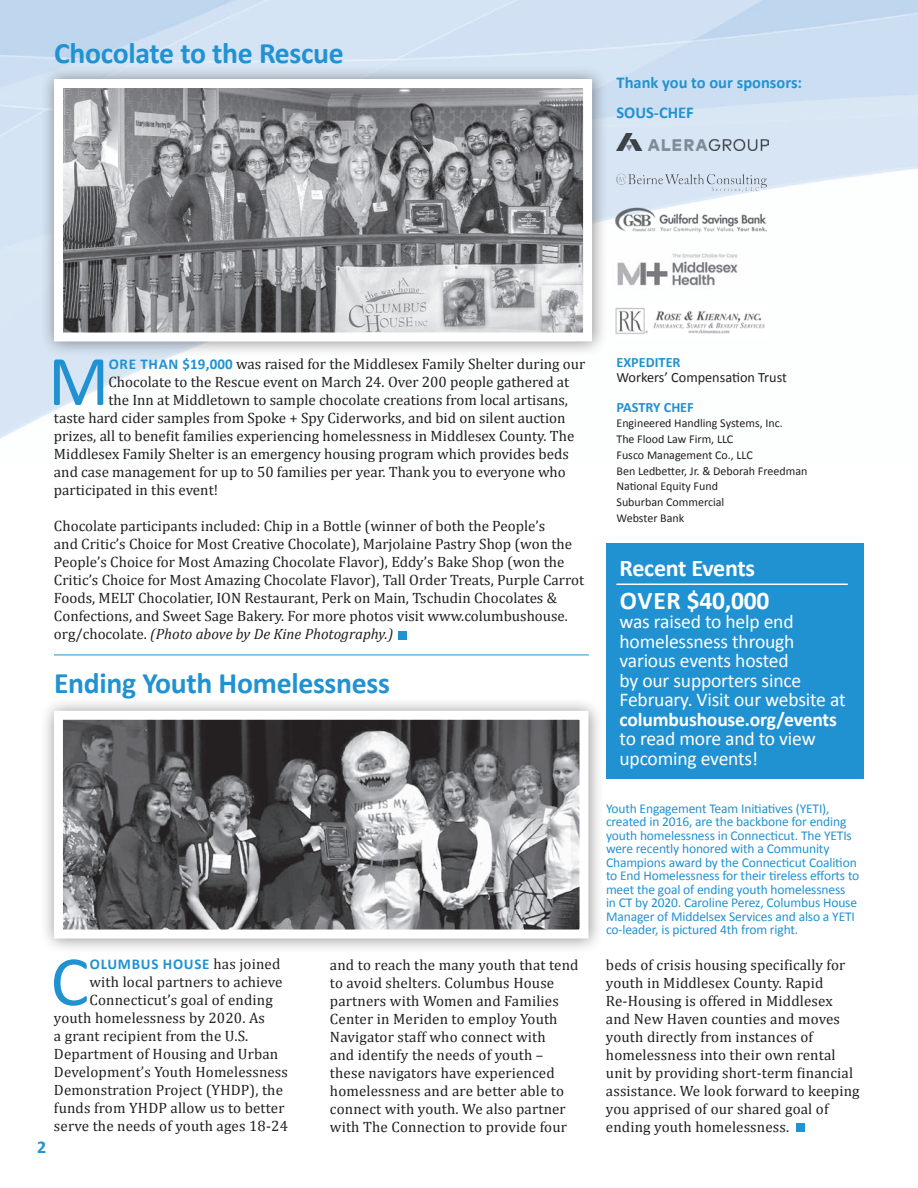
<style>
.page{position:relative;width:918px;height:1188px;background:#fff}
.page>*{position:absolute;margin:0;border:0;box-sizing:border-box;transform-origin:0 0}
.t1{font:71.7px "Calibri";color:#2192d1}
.t2{font:700 29.7px "Calibri";color:#2192d1}
.t3{font:700 25.5px "Calibri";letter-spacing:-.01em;color:#fff}
.t4{font:700 24px "Calibri";color:#fff}
.t5{font:19.65px/19.5px "Calibri";letter-spacing:-.01em;color:#fff}
.t6{font:700 19.65px "Calibri";color:#fff}
.t7{font:700 18px "Calibri";color:#2192d1}
.t8{font:700 16.5px "Calibri";color:#2192d1}
.t9{font:15px/18px "Cambria";color:#231f20}
.t10{font:700 15px "Calibri";letter-spacing:.05em;color:#2192d1}
.t11{font:14.25px "Calibri";color:#231f20}
.t12{font:700 14.25px "Calibri";color:#2192d1}
.t13{font:13.5px/13.5px "Calibri";letter-spacing:-.01em;color:#2192d1}
.t14{font:12px/15.8px "Calibri";color:#231f20}
.s1{font-family:"Calibri";font-weight:700;color:#2192d1}
.s2{font-style:italic}
.s3{font-family:"Cambria";font-weight:400;color:#231f20}
</style>
<div class="page">
<img style="left:0;top:0;width:918px;height:439px">
<div style="left:796px;top:1124px;width:9px;height:8px;background:#2192d1"></div>
<hr style="left:54px;top:655px;width:535px;height:1px;background:#2192d1">
<div style="left:606px;top:543px;width:258px;height:236px;background:#2192d1"></div>
<div style="left:40px;top:65px;width:568px;height:292px;background:#231f20;opacity:.5"></div>
<img style="left:64px;top:89px;width:518px;height:242px">
<div style="left:54px;top:79px;width:538px;height:262px;border:9px solid #fff"></div>
<div style="left:40px;top:696px;width:564px;height:259px;background:#231f20;opacity:.5"></div>
<img style="left:64px;top:721px;width:515px;height:208px">
<div style="left:54px;top:711px;width:535px;height:228px;border:9px solid #fff"></div>
<img style="left:617px;top:173px;width:149px;height:20px">
<img style="left:608px;top:250px;width:139px;height:42px">
<img style="left:613px;top:305px;width:155px;height:32px">
<img style="left:616px;top:134px;width:152px;height:17px">
<img style="left:615px;top:206px;width:152px;height:29px">
<hr style="left:616px;top:584px;width:232px;height:1px;background:#fff">
<div style="left:399px;top:631px;width:8px;height:8px;background:#2192d1"></div>
<h2 class="t2" style="left:54px;top:34px;width:291px">Chocolate to the Rescue</h2>
<p class="t8" style="left:616px;top:72px;width:187px">Thank you to our sponsors:</p>
<p class="t8" style="left:616px;top:102px;width:11px">SOUS</p>
<p class="t8" style="left:654px;top:102px;width:41px">-CHEF</p>
<h1 class="t1" style="left:48px;top:336px;width:63px">M</h1>
<p class="t9" style="left:109px;top:355px;width:478px"><span class="s1">ore th an $19,000</span> was raised for the Middlesex Family Shelter during our</p>
<p class="t9" style="left:108px;top:373px;width:462px">Chocolate to the Rescue event on March 24. Over 200 people gathered at</p>
<p class="t9" style="left:108px;top:391px;width:461px">the Inn at Middletown to sample chocolate creations from local artisans,</p>
<p class="t9" style="left:54px;top:409px;width:513px">taste hard cider samples from Spoke + Spy Ciderworks, and bid on silent auction</p>
<p class="t9" style="left:54px;top:427px;width:522px">prizes, all to benefit families experiencing homelessness in Middlesex County. The</p>
<p class="t9" style="left:54px;top:445px;width:516px">Middlesex Family Shelter is an emergency housing program which provides beds</p>
<p class="t9" style="left:54px;top:463px;width:513px">and case management for up to 50 families per year. Thank you to everyone who</p>
<p class="t9" style="left:54px;top:481px;width:166px">participated in this event!</p>
<p class="t9" style="left:54px;top:517px;width:532px">Chocolate participants included: Chip in a Bottle (winner of both the People’s<br>and Critic’s Choice for Most Creative Chocolate), Marjolaine Pastry Shop (won the People’s Choice for Most Amazing Chocolate Flavor), Eddy’s Bake Shop (won the Critic’s Choice for Most Amazing Chocolate Flavor), Tall Order Treats, Purple Carrot Foods, MELT Chocolatier, ION Restaurant, Perk on Main, Tschudin Chocolates &amp; Confections, and Sweet Sage Bakery. For more photos visit www.columbushouse. org/chocolate. <span class="s2">(Photo above by De Kine Photography.)</span></p>
<h2 class="t2" style="left:54px;top:664px;width:337px">Ending Youth Homelessness</h2>
<p class="t12" style="left:616px;top:353px;width:23px">EXPEDITER</p>
<p class="t11" style="left:616px;top:369px;width:172px">Workers’ Compensation Trust</p>
<p class="t12" style="left:616px;top:398px;width:3px">PASTRY</p>
<p class="t12" style="left:664px;top:398px;width:32px">CHEF</p>
<p class="t14" style="left:616px;top:416px;width:192px">Engineered Handling Systems, Inc.<br>The Flood Law Firm, LLC<br>Fusco Management Co., LLC<br>Ben Ledbetter, Jr. &amp; Deborah Freedman<br>National Equity Fund<br>Suburban Commercial<br>Webster Bank</p>
<h3 class="t4" style="left:620px;top:552px;width:137px">Recent Events</h3>
<h3 class="t3" style="left:620px;top:584px;width:151px">Ov er $40,000</h3>
<h3 class="t5" style="left:620px;top:612px;width:228px">was raised to help end homelessness through various events hosted<br>by our supporters since<br>February. Visit our website at</h3>
<h3 class="t6" style="left:620px;top:706px;width:219px">columbushouse.org/events</h3>
<h3 class="t5" style="left:620px;top:729px;width:198px">to read more and to view upcoming events!</h3>
<p class="t13" style="left:606px;top:802px;width:255px">Youth Engagement Team Initiatives (YETI), created in 2016, are the backbone for ending youth homelessness in Connecticut. The YETIs were recently honored with a Community Champions award by the Connecticut Coalition to End Homelessness for their tireless efforts to meet the goal of ending youth homelessness<br>in CT by 2020. Caroline Perez, Columbus House Manager of Middelsex Services and also a YETI co-leader, is pictured 4th from right.</p>
<p class="t7" style="left:37px;top:1136px;width:11px">2</p>
<h1 class="t1" style="left:51px;top:936px;width:40px">C</h1>
<p class="t10" style="left:90px;top:955px;width:192px">olumbus House <span class="s3">has joined</span></p>
<p class="t9" style="left:90px;top:973px;width:195px">with local partners to achieve</p>
<p class="t9" style="left:90px;top:991px;width:185px">Connecticut’s goal of ending</p>
<p class="t9" style="left:54px;top:1009px;width:212px">youth homelessness by 2020. As</p>
<p class="t9" style="left:54px;top:1027px;width:196px">a grant recipient from the U.S.</p>
<p class="t9" style="left:54px;top:1045px;width:226px">Department of Housing and Urban</p>
<p class="t9" style="left:54px;top:1063px;width:236px">Development’s Youth Homelessness</p>
<p class="t9" style="left:54px;top:1081px;width:231px">Demonstration Project (YHDP), the</p>
<p class="t9" style="left:54px;top:1099px;width:232px">funds from YHDP allow us to better</p>
<p class="t9" style="left:54px;top:1117px;width:236px">serve the needs of youth ages 18-24</p>
<p class="t9" style="left:330px;top:955px;width:250px">and to reach the many youth that tend to avoid shelters. Columbus House partners with Women and Families Center in Meriden to employ Youth Navigator staff who connect with<br>and identify the needs of youth – these navigators have experienced homelessness and are better able to connect with youth. We also partner with The Connection to provide four</p>
<p class="t9" style="left:606px;top:955px;width:255px">beds of crisis housing specifically for youth in Middlesex County. Rapid Re-Housing is offered in Middlesex and New Haven counties and moves youth directly from instances of homelessness into their own rental unit by providing short-term financial assistance. We look forward to keeping you apprised of our shared goal of ending youth homelessness.</p>
</div>
